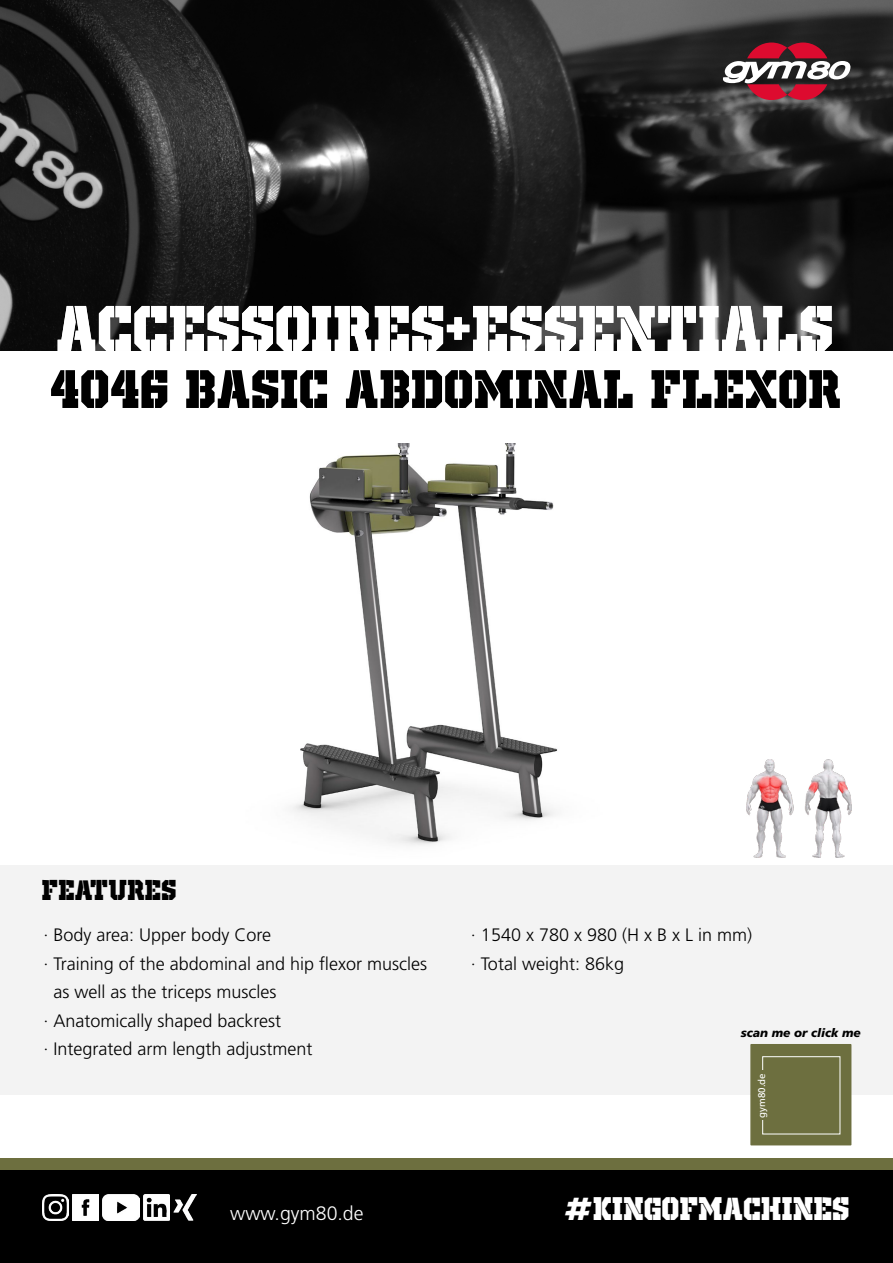
<style>
.page{position:relative;width:893px;height:1263px;background:#fff}
.page>*{position:absolute;margin:0;border:0;box-sizing:border-box;transform-origin:0 0}
.t1{font:75px "Old School United Stencil";color:#fff}
.t2{font:63px "Old School United Stencil";color:#000}
.t3{font:37.5px "Old School United Stencil";color:#fff}
.t4{font:33px "Old School United Stencil";color:#000}
.t5{font:300 19.5px "Frutiger LT Std";color:#fff}
.t6{font:300 18px/28.5px "Frutiger LT Std";color:#000}
.t7{font:italic 900 12px "Frutiger LT Std";color:#000}
.t8{font:9.75px "Frutiger LT Std";color:#fff}
</style>
<div class="page">
<img style="left:0;top:0;width:893px;height:350px">
<svg style="left:723px;top:43px;width:127px;height:57px"></svg>
<div style="left:0;top:1169px;width:893px;height:94px;background:#000"></div>
<img style="left:43px;top:1194px;width:26px;height:26px">
<img style="left:144px;top:1194px;width:26px;height:26px">
<img style="left:103px;top:1194px;width:37px;height:26px">
<img style="left:73px;top:1194px;width:26px;height:26px">
<img style="left:174px;top:1194px;width:22px;height:26px">
<div style="left:0;top:1158px;width:893px;height:11px;background:#6d6f3f"></div>
<img style="left:292px;top:443px;width:266px;height:402px">
<div style="left:0;top:865px;width:893px;height:230px;background:#f3f3f3"></div>
<div style="left:750px;top:1044px;width:101px;height:101px;background:#6d6f3f"></div>
<div style="left:762px;top:1056px;width:78px;height:78px;border:1px solid #fff"></div>
<div style="left:755px;top:1070px;width:12px;height:50px;background:#6d6f3f"></div>
<img style="left:746px;top:759px;width:105px;height:98px">
<h1 class="t1" style="left:58px;top:289px;width:779px">ACCESSOIRES+ESSENTIALS</h1>
<h2 class="t2" style="left:51px;top:356px;width:793px">4046 BASIC ABDOMINAL FLEXOR</h2>
<h3 class="t4" style="left:43px;top:872px;width:136px">FEATURES</h3>
<p class="t6" style="left:44px;top:921px;width:229px">· Body area: Upper body Core</p>
<p class="t6" style="left:44px;top:949px;width:385px">· Training of the abdominal and hip flexor muscles</p>
<p class="t6" style="left:54px;top:978px;width:225px">as well as the triceps muscles</p>
<p class="t6" style="left:44px;top:1006px;width:239px">· Anatomically shaped backrest</p>
<p class="t6" style="left:44px;top:1035px;width:271px">· Integrated arm length adjustment</p>
<p class="t6" style="left:471px;top:921px;width:283px">· 1540 x 780 x 980 (H x B x L in mm) · Total weight: 86kg</p>
<p class="t7" style="left:741px;top:1026px;width:122px">scan me or click me</p>
<p class="t8" style="left:756px;top:1117px;width:46px;rotate:-90deg">gym80.de</p>
<p class="t5" style="left:230px;top:1202px;width:135px">www.gym80.de</p>
<h3 class="t3" style="left:565px;top:1189px;width:287px">#KINGOFMACHINES</h3>
</div>
